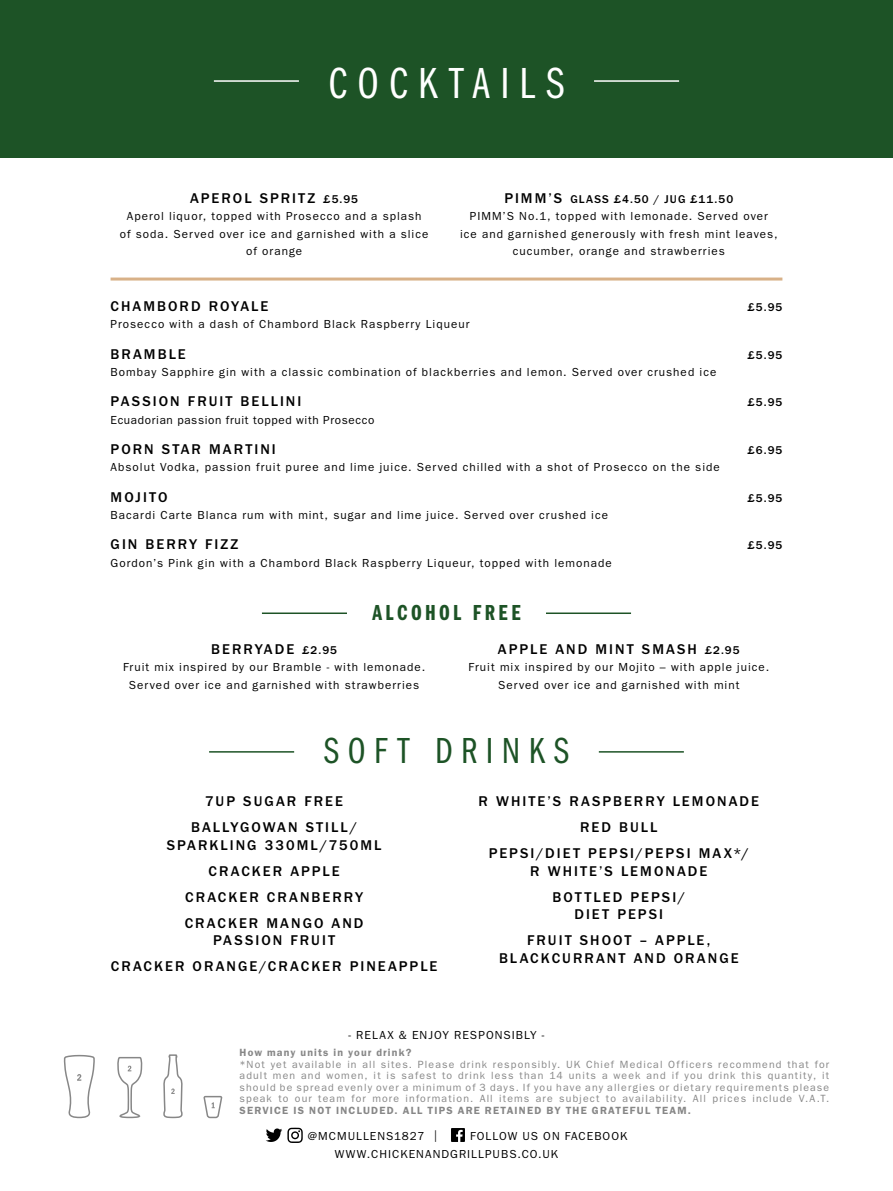
<style>
.page{position:relative;width:893px;height:1191px;background:#fff}
.page>*{position:absolute;margin:0;border:0;box-sizing:border-box;transform-origin:0 0}
.t1{font:45px "Franklin Gothic LT Book Cmpr";letter-spacing:.235em;color:#fff}
.t2{font:37.5px "Franklin Gothic LT Book Cmpr";letter-spacing:.23em;color:#1d5326}
.t3{font:22.5px "Franklin Gothic LT Demi Cmpr";letter-spacing:.155em;color:#1d5326}
.t4{font:500 14.7px/26px "Franklin Gothic LT";letter-spacing:.14em;color:#000;text-align:center}
.t5{font:11.7px/17.5px "Franklin Gothic LT";letter-spacing:.085em;color:#000;text-align:center}
.t6{font:11.7px "Franklin Gothic LT";letter-spacing:.055em;color:#000}
.t7{font:500 11.7px "Franklin Gothic LT";letter-spacing:.085em;color:#000}
.t8{font:10.5px/11.6px "Franklin Gothic LT";letter-spacing:.11em;color:#878787;text-align:justify}
.t9{font:600 10.5px "Franklin Gothic LT";letter-spacing:.11em;color:#878787}
.s1{font-size:11.7px}
.s2{font-weight:500;font-size:14.7px}
.s3{font-weight:500}
</style>
<div class="page">
<div style="left:0;top:0;width:893px;height:157px;background:#1d5326"></div>
<svg style="left:266px;top:1127px;width:37px;height:16px"></svg>
<svg style="left:451px;top:1128px;width:14px;height:14px"></svg>
<hr style="left:214px;top:80px;width:85px;height:2px;background:#fff">
<hr style="left:594px;top:80px;width:85px;height:2px;background:#fff">
<hr style="left:209px;top:751px;width:85px;height:1px;background:#1d5326">
<hr style="left:262px;top:612px;width:85px;height:2px;background:#1d5326">
<hr style="left:599px;top:751px;width:85px;height:1px;background:#1d5326">
<hr style="left:546px;top:612px;width:85px;height:2px;background:#1d5326">
<svg style="left:63px;top:1054px;width:160px;height:65px"></svg>
<hr style="left:111px;top:277px;width:671px;height:3px;background:#d8b188">
<h1 class="t1" style="left:328px;top:58px;width:237px">COCKTAILS</h1>
<p class="t4" style="left:190px;top:185px;width:170px">APEROL SPRITZ <span class="s1">£5.95</span></p>
<p class="t5" style="left:120px;top:208px;width:310px">Aperol liquor, topped with Prosecco and a splash<br>of soda. Served over ice and garnished with a slice of orange</p>
<p class="t5" style="left:460px;top:190px;width:319px"><span class="s2">PIMM’S</span> <span class="s3">GLASS £4.50 / JUG £11.50<br></span>PIMM’S No.1, topped with lemonade. Served over ice and garnished generously with fresh mint leaves, cucumber, orange and strawberries</p>
<p class="t4" style="left:111px;top:293px;width:159px">CHAMBORD ROYALE</p>
<p class="t7" style="left:748px;top:300px;width:36px">£5.95</p>
<p class="t5" style="left:111px;top:316px;width:360px">Prosecco with a dash of Chambord Black Raspberry Liqueur</p>
<p class="t4" style="left:111px;top:341px;width:77px">BRAMBLE</p>
<p class="t7" style="left:748px;top:348px;width:36px">£5.95</p>
<p class="t5" style="left:111px;top:363px;width:607px">Bombay Sapphire gin with a classic combination of blackberries and lemon. Served over crushed ice</p>
<p class="t4" style="left:111px;top:388px;width:192px">PASSION FRUIT BELLINI</p>
<p class="t7" style="left:748px;top:396px;width:36px">£5.95</p>
<p class="t6" style="left:111px;top:413px;width:265px">Ecuadorian passion fruit topped with Prosecco</p>
<p class="t4" style="left:111px;top:436px;width:167px">PORN STAR MARTINI</p>
<p class="t7" style="left:748px;top:443px;width:36px">£6.95</p>
<p class="t5" style="left:111px;top:459px;width:611px">Absolut Vodka, passion fruit puree and lime juice. Served chilled with a shot of Prosecco on the side</p>
<p class="t4" style="left:111px;top:484px;width:58px">MOJITO</p>
<p class="t7" style="left:748px;top:491px;width:36px">£5.95</p>
<p class="t5" style="left:111px;top:506px;width:499px">Bacardi Carte Blanca rum with mint, sugar and lime juice. Served over crushed ice</p>
<p class="t4" style="left:111px;top:532px;width:129px">GIN BERRY FIZZ</p>
<p class="t7" style="left:748px;top:539px;width:36px">£5.95</p>
<p class="t5" style="left:111px;top:554px;width:503px">Gordon’s Pink gin with a Chambord Black Raspberry Liqueur, topped with lemonade</p>
<h3 class="t3" style="left:372px;top:600px;width:150px">ALCOHOL FREE</h3>
<p class="t4" style="left:211px;top:636px;width:127px">BERRYADE <span class="s1">£2.95</span></p>
<p class="t5" style="left:123px;top:658px;width:304px">Fruit mix inspired by our Bramble - with lemonade.<br>Served over ice and garnished with strawberries</p>
<p class="t4" style="left:498px;top:636px;width:243px">APPLE AND MINT SMASH <span class="s1">£2.95</span></p>
<p class="t5" style="left:468px;top:658px;width:302px">Fruit mix inspired by our Mojito – with apple juice.<br>Served over ice and garnished with mint</p>
<h2 class="t2" style="left:324px;top:730px;width:247px">SOFT DRINKS</h2>
<p class="t4" style="left:191px;top:788px;width:167px">7UP SUGAR FREE<br>BALLYGOWAN STILL/</p>
<p class="t4" style="left:167px;top:832px;width:216px">SPARKLING 330ML/750ML<br>CRACKER APPLE<br>CRACKER CRANBERRY<br>CRACKER MANGO AND</p>
<p class="t4" style="left:111px;top:927px;width:328px">PASSION FRUIT<br>CRACKER ORANGE/CRACKER PINEAPPLE</p>
<p class="t4" style="left:479px;top:788px;width:282px">R WHITE’S RASPBERRY LEMONADE<br>RED BULL<br>PEPSI/DIET PEPSI/PEPSI MAX*/</p>
<p class="t4" style="left:530px;top:858px;width:179px">R WHITE’S LEMONADE<br>BOTTLED PEPSI/</p>
<p class="t4" style="left:527px;top:901px;width:185px">DIET PEPSI<br>FRUIT SHOOT – APPLE,</p>
<p class="t4" style="left:499px;top:945px;width:241px">BLACKCURRANT AND ORANGE</p>
<p class="t5" style="left:349px;top:1026px;width:197px">- RELAX &amp; ENJOY RESPONSIBLY -</p>
<p class="t9" style="left:240px;top:1046px;width:173px">How many units in your drink?</p>
<p class="t8" style="left:240px;top:1058px;width:591px">*Not yet available in all sites. Please drink responsibly. UK Chief Medical Officers recommend that for adult men and women, it is safest to drink less than 14 units a week and if you drink this quantity, it should be spread evenly over a minimum of 3 days. If you have any allergies or dietary requirements please speak to our team for more information. All items are subject to availability. All prices include V.A.T.</p>
<p class="t9" style="left:240px;top:1103px;width:453px">SERVICE IS NOT INCLUDED. ALL TIPS ARE RETAINED BY THE GRATEFUL TEAM.</p>
<p class="t5" style="left:308px;top:1127px;width:131px">@MCMULLENS1827 |</p>
<p class="t5" style="left:335px;top:1127px;width:294px;text-align:left;text-indent:135px">FOLLOW US ON FACEBOOK<br>WWW.CHICKENANDGRILLPUBS.CO.UK</p>
</div>
